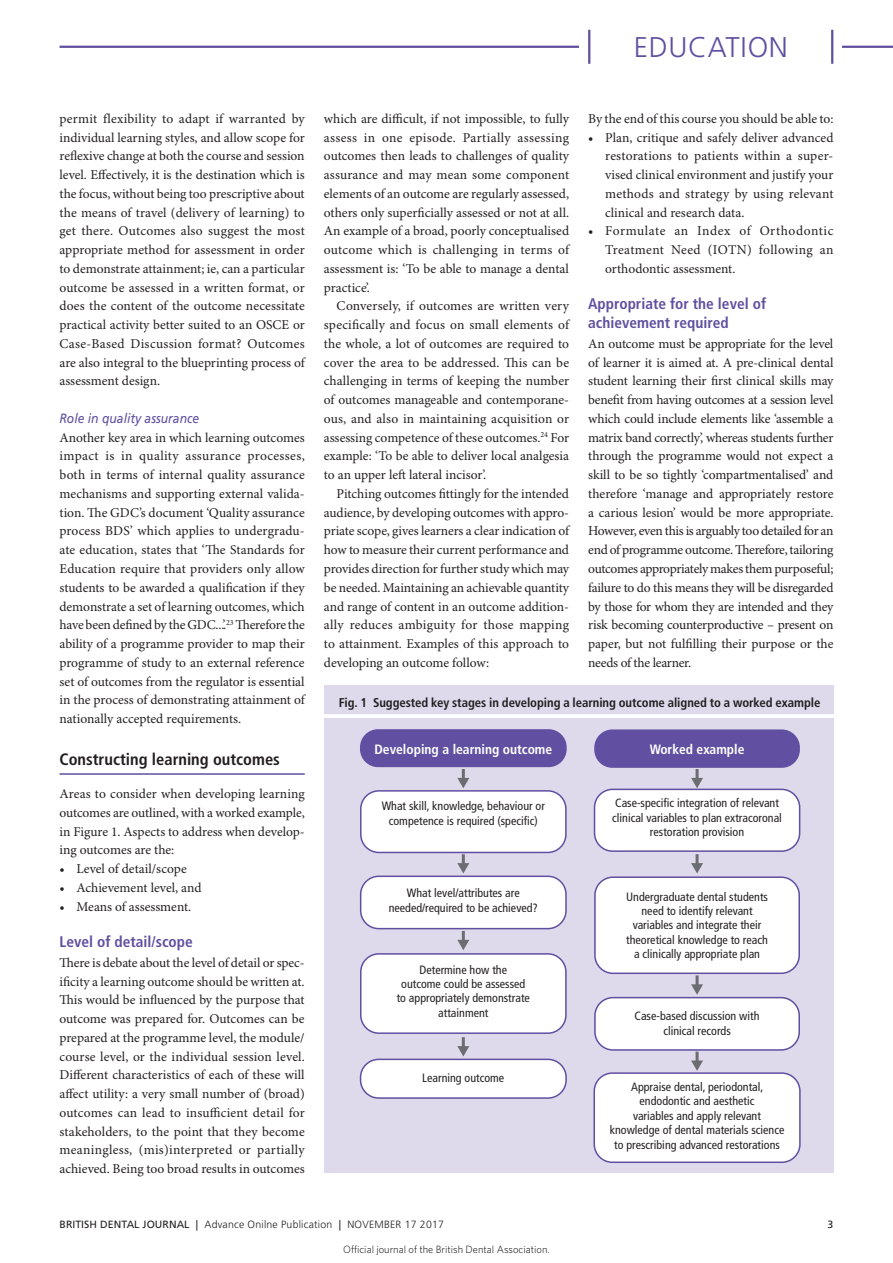
<style>
.page{position:relative;width:893px;height:1263px;background:#fff}
.page>*{position:absolute;margin:0;border:0;box-sizing:border-box;transform-origin:0 0}
.t1{font:300 28.5px "Frutiger LT Std";letter-spacing:.025em;color:#614fa1}
.crosshead_1{font:700 condensed 16.5px "Frutiger LT Std";color:#231f20}
.crosshead_2{font:700 condensed 15.3px/18.8px "Frutiger LT Std";color:#614fa1}
.body_fullout{font:13.5px/18.8px "Minion Pro";color:#231f20;text-align:justify}
.body{font:13.5px/18.8px "Minion Pro";color:#231f20;text-align:justify}
.t2{font:700 condensed 13.5px "Frutiger LT Std";color:#fff}
.crosshead_3{font:italic 13.5px "Frutiger LT Std";color:#614fa1;scale:.9 1}
.fig_caption_1{font:700 condensed 12.75px "Frutiger LT Std";letter-spacing:-.005em;color:#231f20}
.t3{font:condensed 12px/14.4px "Frutiger LT Std";color:#231f20;text-align:center}
.t4{font:300 10.5px "Frutiger LT Std";letter-spacing:.02em;color:#231f20}
.t5{font:300 10.5px "Whitney";color:#000}
.t6{font:10.5px "Frutiger LT Std";color:#231f20}
.s1{font-weight:400}
</style>
<div class="page">
<hr style="left:60px;top:773px;width:245px;height:2px;background:#614fa1">
<div style="left:324px;top:685px;width:509px;height:488px;background:#dedaec"></div>
<svg style="left:457px;top:769px;width:12px;height:19px"></svg>
<svg style="left:457px;top:854px;width:12px;height:19px"></svg>
<svg style="left:457px;top:931px;width:12px;height:19px"></svg>
<svg style="left:457px;top:1037px;width:12px;height:19px"></svg>
<svg style="left:691px;top:769px;width:12px;height:19px"></svg>
<svg style="left:691px;top:854px;width:12px;height:19px"></svg>
<svg style="left:691px;top:975px;width:12px;height:20px"></svg>
<svg style="left:691px;top:1051px;width:12px;height:20px"></svg>
<div style="left:360px;top:729px;width:207px;height:38px;background:#614fa1;border-radius:18px"></div>
<div style="left:594px;top:729px;width:206px;height:39px;background:#614fa1;border-radius:18px"></div>
<div style="left:361px;top:791px;width:205px;height:61px;background:#fff;border-radius:18px"></div>
<div style="left:360px;top:790px;width:207px;height:63px;border:2px solid #614fa1;border-radius:18px"></div>
<div style="left:594px;top:789px;width:206px;height:62px;background:#fff;border-radius:18px"></div>
<div style="left:594px;top:789px;width:206px;height:63px;border:2px solid #614fa1;border-radius:18px"></div>
<div style="left:361px;top:876px;width:205px;height:53px;background:#fff;border-radius:18px"></div>
<div style="left:360px;top:875px;width:207px;height:54px;border:2px solid #614fa1;border-radius:18px"></div>
<div style="left:595px;top:877px;width:204px;height:96px;background:#fff;border-radius:18px"></div>
<div style="left:594px;top:876px;width:206px;height:98px;border:2px solid #614fa1;border-radius:18px"></div>
<div style="left:361px;top:954px;width:205px;height:79px;background:#fff;border-radius:18px"></div>
<div style="left:360px;top:953px;width:207px;height:81px;border:2px solid #614fa1;border-radius:18px"></div>
<div style="left:595px;top:998px;width:204px;height:52px;background:#fff;border-radius:18px"></div>
<div style="left:594px;top:997px;width:206px;height:54px;border:2px solid #614fa1;border-radius:18px"></div>
<div style="left:361px;top:1059px;width:205px;height:39px;background:#fff;border-radius:18px"></div>
<div style="left:360px;top:1058px;width:207px;height:41px;border:2px solid #614fa1;border-radius:18px"></div>
<div style="left:594px;top:1073px;width:206px;height:89px;background:#fff;border-radius:18px"></div>
<div style="left:593px;top:1072px;width:208px;height:91px;border:2px solid #614fa1;border-radius:18px"></div>
<hr style="left:320px;top:714px;width:522px;height:4px;background:#fff">
<hr style="left:60px;top:46px;width:833px;height:2px;background:#614fa1">
<div style="left:580px;top:30px;width:262px;height:34px;background:#fff"></div>
<hr style="left:831px;top:30px;width:2px;height:34px;background:#614fa1">
<hr style="left:588px;top:30px;width:2px;height:34px;background:#614fa1">
<h1 class="t1" style="left:634px;top:31px;width:156px">EDUCATION</h1>
<p class="body_fullout" style="left:60px;top:110px;width:247px">permit flexibility to adapt if warranted by individual learning styles, and allow scope for reflexive change at both the course and session level. Effectively, it is the destination which is the focus, without being too prescriptive about the means of travel (delivery of learning) to get there. Outcomes also suggest the most appropriate method for assessment in order to demonstrate attainment; ie, can a particular outcome be assessed in a written format, or does the content of the outcome necessitate practical activity better suited to an OSCE or Case-Based Discussion format? Outcomes are also integral to the blueprinting process of assessment design.</p>
<p class="crosshead_3" style="left:60px;top:410px;width:157px">Role in quality assurance</p>
<p class="body_fullout" style="left:60px;top:429px;width:247px">Another key area in which learning outcomes impact is in quality assurance processes, both in terms of internal quality assurance mechanisms and supporting external valida&shy;tion. The GDC’s document ‘Quality assurance process BDS’ which applies to undergradu&shy;ate education, states that ‘The Standards for Education require that providers only allow students to be awarded a qualification if they demonstrate a set of learning outcomes, which have been defined by the GDC...’.<sup>23</sup> Therefore the ability of a programme provider to map their programme of study to an external reference set of outcomes from the regulator is essential in the process of demonstrating attainment of nationally accepted requirements.</p>
<p class="crosshead_1" style="left:60px;top:749px;width:222px">Constructing learning outcomes</p>
<p class="body_fullout" style="left:60px;top:785px;width:247px">Areas to consider when developing learning outcomes are outlined, with a worked example, in Figure 1. Aspects to address when develop&shy;ing outcomes are the:</p>
<p class="body_fullout" style="left:60px;top:860px;width:129px">• Level of detail/scope</p>
<p class="body_fullout" style="left:60px;top:879px;width:143px">• Achievement level, and</p>
<p class="body_fullout" style="left:60px;top:897px;width:133px">• Means of assessment.</p>
<p class="crosshead_2" style="left:60px;top:932px;width:135px">Level of detail/scope</p>
<p class="body_fullout" style="left:60px;top:954px;width:247px">There is debate about the level of detail or spec&shy;ificity a learning outcome should be written at.<br>This would be influenced by the purpose that outcome was prepared for. Outcomes can be prepared at the programme level, the module/ course level, or the individual session level.<br>Different characteristics of each of these will affect utility: a very small number of (broad) outcomes can lead to insufficient detail for stakeholders, to the point that they become meaningless, (mis)interpreted or partially achieved. Being too broad results in outcomes</p>
<p class="body_fullout" style="left:324px;top:110px;width:247px">which are difficult, if not impossible, to fully assess in one episode. Partially assessing outcomes then leads to challenges of quality assurance and may mean some component elements of an outcome are regularly assessed, others only superficially assessed or not at all.<br>An example of a broad, poorly conceptualised outcome which is challenging in terms of assessment is: ‘To be able to manage a dental practice’.</p>
<p class="body" style="left:324px;top:297px;width:247px;text-indent:13px">Conversely, if outcomes are written very specifically and focus on small elements of the whole, a lot of outcomes are required to cover the area to be addressed. This can be challenging in terms of keeping the number of outcomes manageable and contemporane&shy;ous, and also in maintaining acquisition or assessing competence of these outcomes.<sup>24</sup> For example: ‘To be able to deliver local analgesia to an upper left lateral incisor’.</p>
<p class="body" style="left:324px;top:485px;width:247px;text-indent:13px">Pitching outcomes fittingly for the intended audience, by developing outcomes with appro&shy;priate scope, gives learners a clear indication of how to measure their current performance and provides direction for further study which may be needed. Maintaining an achievable quantity and range of content in an outcome addition&shy;ally reduces ambiguity for those mapping to attainment. Examples of this approach to developing an outcome follow:</p>
<p class="body_fullout" style="left:588px;top:110px;width:247px">By the end of this course you should be able to:</p>
<p class="body_fullout" style="left:605px;top:129px;width:230px;text-indent:-17px">• Plan, critique and safely deliver advanced restorations to patients within a super&shy;vised clinical environment and justify your methods and strategy by using relevant clinical and research data.</p>
<p class="body_fullout" style="left:605px;top:222px;width:230px;text-indent:-17px">• Formulate an Index of Orthodontic Treatment Need (IOTN) following an orthodontic assessment.</p>
<p class="crosshead_2" style="left:588px;top:294px;width:179px">Appropriate for the level of achievement required</p>
<p class="body_fullout" style="left:588px;top:335px;width:247px">An outcome must be appropriate for the level of learner it is aimed at. A pre-clinical dental student learning their first clinical skills may benefit from having outcomes at a session level which could include elements like ‘assemble a matrix band correctly’, whereas students further through the programme would not expect a skill to be so tightly ‘compartmentalised’ and therefore ‘manage and appropriately restore a carious lesion’ would be more appropriate.<br>However, even this is arguably too detailed for an end of programme outcome. Therefore, tailoring outcomes appropriately makes them purposeful; failure to do this means they will be disregarded by those for whom they are intended and they risk becoming counterproductive – present on paper, but not fulfilling their purpose or the needs of the learner.</p>
<p class="fig_caption_1" style="left:339px;top:695px;width:483px">Fig. 1 Suggested key stages in developing a learning outcome aligned to a worked example</p>
<p class="t2" style="left:374px;top:741px;width:179px">Developing a learning outcome</p>
<p class="t2" style="left:650px;top:741px;width:96px">Worked example</p>
<p class="t3" style="left:382px;top:799px;width:165px">What skill, knowledge, behaviour or competence is required (specific)</p>
<p class="t3" style="left:612px;top:796px;width:171px">Case-specific integration of relevant clinical variables to plan extracoronal restoration provision</p>
<p class="t3" style="left:389px;top:886px;width:151px">What level/attributes are needed/required to be achieved?</p>
<p class="t3" style="left:626px;top:889px;width:143px">Undergraduate dental students need to identify relevant variables and integrate their theoretical knowledge to reach a clinically appropriate plan</p>
<p class="t3" style="left:397px;top:962px;width:135px">Determine how the<br>outcome could be assessed to appropriately demonstrate attainment</p>
<p class="t3" style="left:635px;top:1009px;width:126px">Case-based discussion with clinical records</p>
<p class="t3" style="left:422px;top:1071px;width:83px">Learning outcome</p>
<p class="t3" style="left:610px;top:1079px;width:176px">Appraise dental, periodontal, endodontic and aesthetic<br>variables and apply relevant knowledge of dental materials science to prescribing advanced restorations</p>
<p class="t4" style="left:60px;top:1219px;width:386px"><span class="s1">BRITISH DENTAL JOURNAL |</span> Advance Onilne Publication <span class="s1">|</span> NOVEMBER 17 2017</p>
<p class="t6" style="left:828px;top:1218px;width:7px">3</p>
<p class="t5" style="left:343px;top:1243px;width:208px">Official journal of the British Dental Association.</p>
</div>
